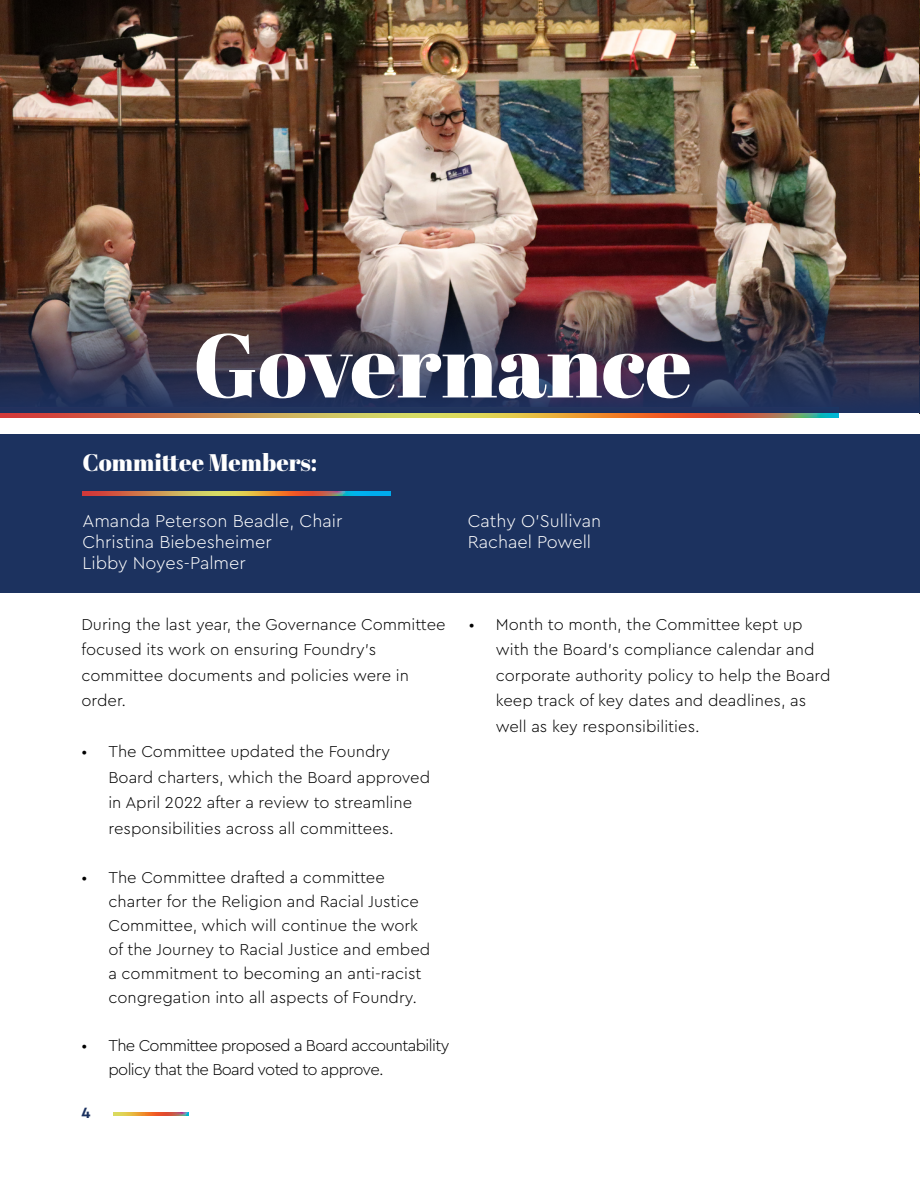
<style>
.page{position:relative;width:920px;height:1189px;background:#fff}
.page>*{position:absolute;margin:0;border:0;box-sizing:border-box;transform-origin:0 0}
.t1{font:90px "Abril Fatface";color:#fff}
.t2{font:24px "Abril Fatface";color:#fff}
.t3{font:300 18px "Cera Pro";color:#fff}
.t4{font:300 16.5px/25.5px "Cera Pro";color:#000}
.t5{font:300 16.5px/24px "Cera Pro";letter-spacing:-.04em;color:#000}
.t6{font:700 15.6px "Cera Pro";color:#1c325f}
</style>
<div class="page">
<svg style="left:113px;top:1113px;width:75px;height:2px"></svg>
<img style="left:0;top:0;width:918px;height:282px">
<img style="left:918px;top:1px;width:1px;height:412px">
<svg style="left:0;top:412px;width:837px;height:5px"></svg>
<div style="left:0;top:434px;width:919px;height:158px;background:#1c325f"></div>
<svg style="left:82px;top:491px;width:308px;height:5px"></svg>
<img style="left:0;top:282px;width:919px;height:130px">
<p class="t1" style="left:193px;top:302px;width:500px">Governance</p>
<p class="t2" style="left:82px;top:446px;width:236px">Committee Members:</p>
<p class="t3" style="left:82px;top:509px;width:261px">Amanda Peterson Beadle, Chair</p>
<p class="t3" style="left:82px;top:530px;width:191px">Christina Biebesheimer</p>
<p class="t3" style="left:82px;top:551px;width:165px">Libby Noyes-Palmer</p>
<p class="t4" style="left:81px;top:610px;width:365px">During the last year, the Governance Committee focused its work on ensuring Foundry’s committee documents and policies were in order.</p>
<p class="t4" style="left:108px;top:738px;width:323px;text-indent:-27px">• The Committee updated the Foundry Board charters, which the Board approved in April 2022 after a review to streamline responsibilities across all committees.</p>
<p class="t4" style="left:108px;top:865px;width:323px;line-height:24px;text-indent:-27px">• The Committee drafted a committee charter for the Religion and Racial Justice Committee, which will continue the work of the Journey to Racial Justice and embed a commitment to becoming an anti-racist congregation into all aspects of Foundry.</p>
<p class="t5" style="left:108px;top:1033px;width:342px;text-indent:-27px">• The Committee proposed a Board accountability policy that the Board voted to approve.</p>
<p class="t6" style="left:81px;top:1102px;width:11px">4</p>
<p class="t3" style="left:467px;top:509px;width:135px">Cathy O’Sullivan</p>
<p class="t3" style="left:467px;top:530px;width:125px">Rachael Powell</p>
<p class="t4" style="left:495px;top:610px;width:336px;text-indent:-27px">• Month to month, the Committee kept up with the Board’s compliance calendar and corporate authority policy to help the Board keep track of key dates and deadlines, as well as key responsibilities.</p>
</div>
